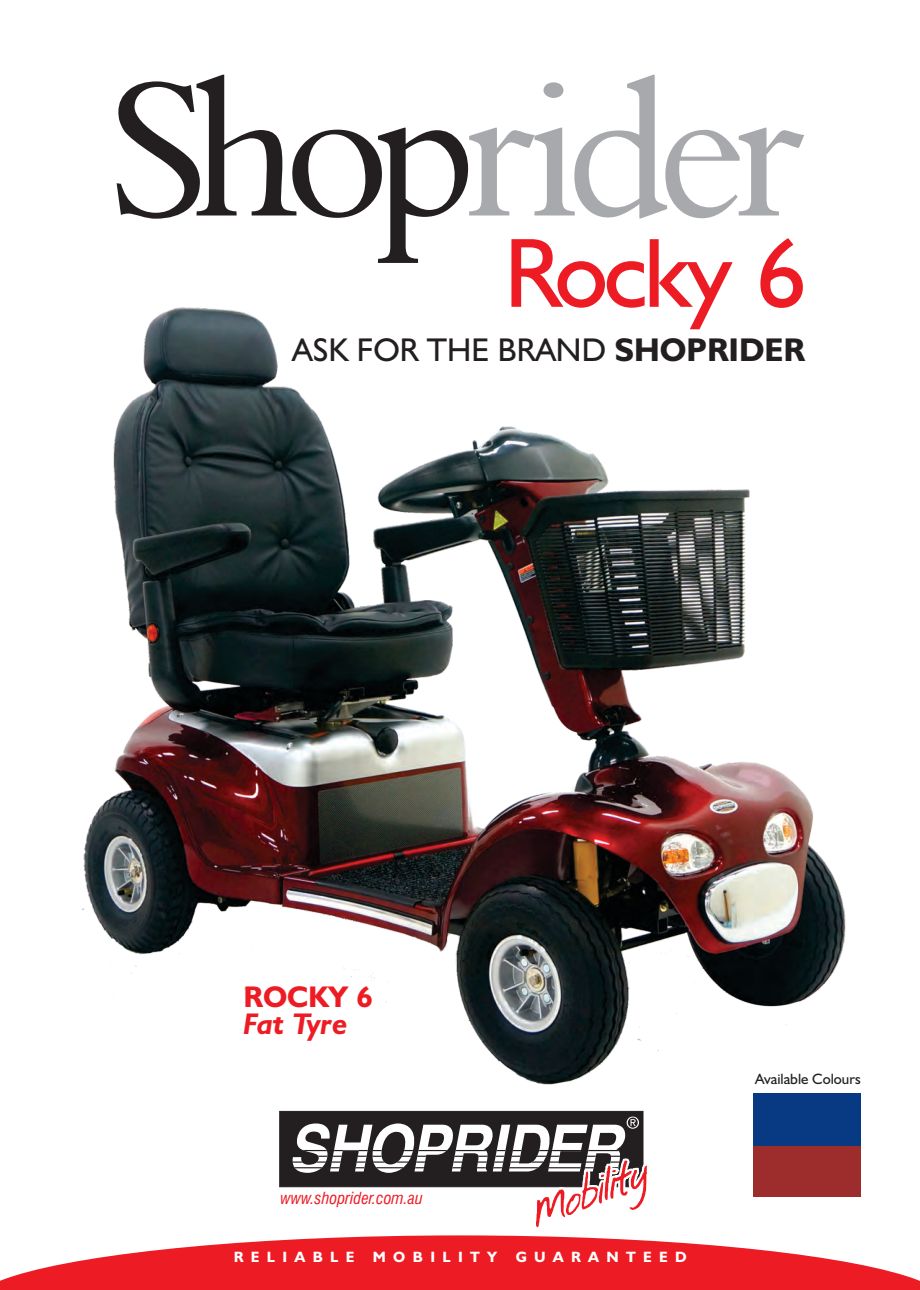
<style>
.page{position:relative;width:920px;height:1290px;background:#fff}
.page>*{position:absolute;margin:0;border:0;box-sizing:border-box;transform-origin:0 0}
.t1{font:196.8px "Aldine 401 BT Roman A";letter-spacing:-.07em;color:#a7a9ac}
.t2{font:99px "Humanist 521 BT";letter-spacing:-.04em;color:#ed1c24}
.t3{font:33px "Humanist 521 BT";color:#231f20}
.t4{font:italic 700 30px "Humanist 521 BT";color:#ed1c24}
.t5{font:700 30px "Humanist 521 BT";color:#ed1c24}
.t6{font:italic condensed 16.35px "Swiss 721 BT";color:#ed1c24}
.t7{font:700 15px "Humanist 521 BT";letter-spacing:.49em;color:#fff}
.t8{font:15px "Humanist 521 BT";color:#231f20}
.s1{color:#231f20}
.s2{font-weight:700}
</style>
<div class="page">
<svg style="left:0;top:1235px;width:920px;height:55px;fill:#ed1c24"></svg>
<div style="left:280px;top:1111px;width:363px;height:76px;background:#231f20"></div>
<svg style="left:292px;top:1116px;width:355px;height:111px"></svg>
<div style="left:753px;top:1144px;width:107px;height:53px;background:#9d2d2c"></div>
<div style="left:753px;top:1094px;width:107px;height:52px;background:#083a83"></div>
<img style="left:81px;top:307px;width:780px;height:806px">
<h1 class="t1" style="left:107px;top:66px;width:700px"><span class="s1">Shop</span>rider</h1>
<h2 class="t2" style="left:504px;top:232px;width:304px">Rocky 6</h2>
<h3 class="t3" style="left:292px;top:336px;width:514px">ASK FOR THE BRAND <span class="s2">SHOPRIDER</span></h3>
<h3 class="t5" style="left:243px;top:984px;width:131px">ROCKY 6</h3>
<h3 class="t4" style="left:243px;top:1011px;width:106px">Fat Tyre</h3>
<p class="t6" style="left:281px;top:1192px;width:144px">www.shoprider.com.au</p>
<p class="t7" style="left:234px;top:1251px;width:455px">RELIABLE MOBILITY GUARANTEED</p>
<p class="t8" style="left:755px;top:1072px;width:107px">Available Colours</p>
</div>
